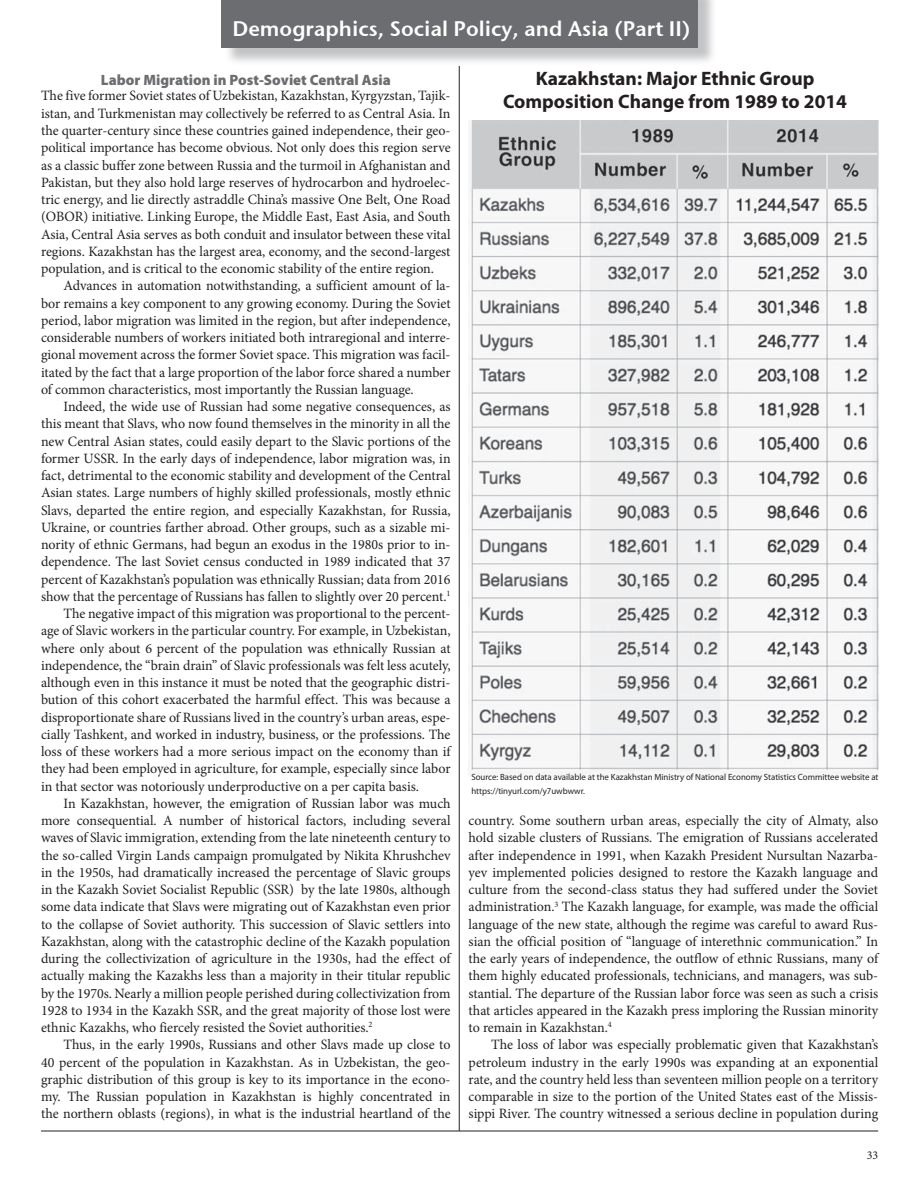
<style>
.page{position:relative;width:918px;height:1188px;background:#fff}
.page>*{position:absolute;margin:0;border:0;box-sizing:border-box;transform-origin:0 0}
.t1{font:21px "Stone Sans Sem ITCTT Semi";color:#fff}
.t2{font:700 19.5px/23.4px "Myriad Pro";color:#231f20;text-align:center}
.Myriad_Subhead{font:900 15px "Myriad Pro";color:#6c6d70}
.Body{font:14.25px/17.2px "Minion Pro";color:#231f20;text-align:justify}
._1st_P_after_Subhead{font:14.25px/17.2px "Minion Pro";letter-spacing:-.005em;color:#231f20;text-align:justify}
.t3{font:12px "Minion Pro";color:#231f20}
.Captions{font:9px/13.5px "Myriad Pro";color:#231f20}
</style>
<div class="page">
<hr style="left:41px;top:1131px;width:837px;height:1px;background:#231f20">
<hr style="left:459px;top:66px;width:1px;height:1065px;background:#231f20">
<img style="left:469px;top:120px;width:409px;height:655px">
<div style="left:224px;top:0;width:493px;height:66px;background:#808285;opacity:.48"></div>
<div style="left:222px;top:0;width:476px;height:47px;background:#6c6d70"></div>
<p class="t1" style="left:233px;top:11px;width:459px">Demographics, Social Policy, and Asia (Part II)</p>
<p class="Myriad_Subhead" style="left:101px;top:70px;width:292px">Labor Migration in Post-Soviet Central Asia</p>
<p class="_1st_P_after_Subhead" style="left:41px;top:87px;width:411px">The five former Soviet states of Uzbekistan, Kazakhstan, Kyrgyzstan, Tajik&shy;istan, and Turkmenistan may collectively be referred to as Central Asia. In the quarter-century since these countries gained independence, their geo&shy;political importance has become obvious. Not only does this region serve as a classic buffer zone between Russia and the turmoil in Afghanistan and Pakistan, but they also hold large reserves of hydrocarbon and hydroelec&shy;tric energy, and lie directly astraddle China’s massive One Belt, One Road (OBOR) initiative. Linking Europe, the Middle East, East Asia, and South Asia, Central Asia serves as both conduit and insulator between these vital regions. Kazakhstan has the largest area, economy, and the second-largest population, and is critical to the economic stability of the entire region.</p>
<p class="Body" style="left:41px;top:277px;width:411px;text-indent:22px">Advances in automation notwithstanding, a sufficient amount of la&shy;bor remains a key component to any growing economy. During the Soviet period, labor migration was limited in the region, but after independence, considerable numbers of workers initiated both intraregional and interre&shy;gional movement across the former Soviet space. This migration was facil&shy;itated by the fact that a large proportion of the labor force shared a number of common characteristics, most importantly the Russian language.</p>
<p class="Body" style="left:41px;top:398px;width:411px;text-indent:22px">Indeed, the wide use of Russian had some negative consequences, as this meant that Slavs, who now found themselves in the minority in all the new Central Asian states, could easily depart to the Slavic portions of the former USSR. In the early days of independence, labor migration was, in fact, detrimental to the economic stability and development of the Central Asian states. Large numbers of highly skilled professionals, mostly ethnic Slavs, departed the entire region, and especially Kazakhstan, for Russia, Ukraine, or countries farther abroad. Other groups, such as a sizable mi&shy;nority of ethnic Germans, had begun an exodus in the 1980s prior to in&shy;dependence. The last Soviet census conducted in 1989 indicated that 37 percent of Kazakhstan’s population was ethnically Russian; data from 2016 show that the percentage of Russians has fallen to slightly over 20 percent.<sup>1</sup></p>
<p class="Body" style="left:41px;top:605px;width:411px;text-indent:22px">The negative impact of this migration was proportional to the percent&shy;age of Slavic workers in the particular country. For example, in Uzbekistan, where only about 6 percent of the population was ethnically Russian at independence, the “brain drain” of Slavic professionals was felt less acutely, although even in this instance it must be noted that the geographic distri&shy;bution of this cohort exacerbated the harmful effect. This was because a disproportionate share of Russians lived in the country’s urban areas, espe&shy;cially Tashkent, and worked in industry, business, or the professions. The loss of these workers had a more serious impact on the economy than if they had been employed in agriculture, for example, especially since labor in that sector was notoriously underproductive on a per capita basis.</p>
<p class="Body" style="left:41px;top:795px;width:411px;text-indent:22px">In Kazakhstan, however, the emigration of Russian labor was much more consequential. A number of historical factors, including several waves of Slavic immigration, extending from the late nineteenth century to the so-called Virgin Lands campaign promulgated by Nikita Khrushchev in the 1950s, had dramatically increased the percentage of Slavic groups in the Kazakh Soviet Socialist Republic (SSR) by the late 1980s, although some data indicate that Slavs were migrating out of Kazakhstan even prior to the collapse of Soviet authority. This succession of Slavic settlers into Kazakhstan, along with the catastrophic decline of the Kazakh population during the collectivization of agriculture in the 1930s, had the effect of actually making the Kazakhs less than a majority in their titular republic by the 1970s. Nearly a million people perished during collectivization from 1928 to 1934 in the Kazakh SSR, and the great majority of those lost were ethnic Kazakhs, who fiercely resisted the Soviet authorities.<sup>2</sup></p>
<p class="Body" style="left:41px;top:1036px;width:411px;text-indent:22px">Thus, in the early 1990s, Russians and other Slavs made up close to 40 percent of the population in Kazakhstan. As in Uzbekistan, the geo&shy;graphic distribution of this group is key to its importance in the econo&shy;my. The Russian population in Kazakhstan is highly concentrated in the northern oblasts (regions), in what is the industrial heartland of the</p>
<p class="t2" style="left:503px;top:66px;width:346px">Kazakhstan: Major Ethnic Group<br>Composition Change from 1989 to 2014</p>
<p class="Captions" style="left:471px;top:770px;width:409px">Source: Based on data available at the Kazakhstan Ministry of National Economy Statistics Committee website at https://tinyurl.com/y7uwbwwr.</p>
<p class="Body" style="left:469px;top:812px;width:411px">country. Some southern urban areas, especially the city of Almaty, also hold sizable clusters of Russians. The emigration of Russians accelerated after independence in 1991, when Kazakh President Nursultan Nazarba&shy;yev implemented policies designed to restore the Kazakh language and culture from the second-class status they had suffered under the Soviet administration.<sup>3</sup> The Kazakh language, for example, was made the official language of the new state, although the regime was careful to award Rus&shy;sian the official position of “language of interethnic communication.” In the early years of independence, the outflow of ethnic Russians, many of them highly educated professionals, technicians, and managers, was sub&shy;stantial. The departure of the Russian labor force was seen as such a crisis that articles appeared in the Kazakh press imploring the Russian minority to remain in Kazakhstan.<sup>4</sup></p>
<p class="Body" style="left:469px;top:1036px;width:411px;text-indent:22px">The loss of labor was especially problematic given that Kazakhstan’s petroleum industry in the early 1990s was expanding at an exponential rate, and the country held less than seventeen million people on a territory comparable in size to the portion of the United States east of the Missis&shy;sippi River. The country witnessed a serious decline in population during</p>
<p class="t3" style="left:867px;top:1147px;width:13px">33</p>
</div>
